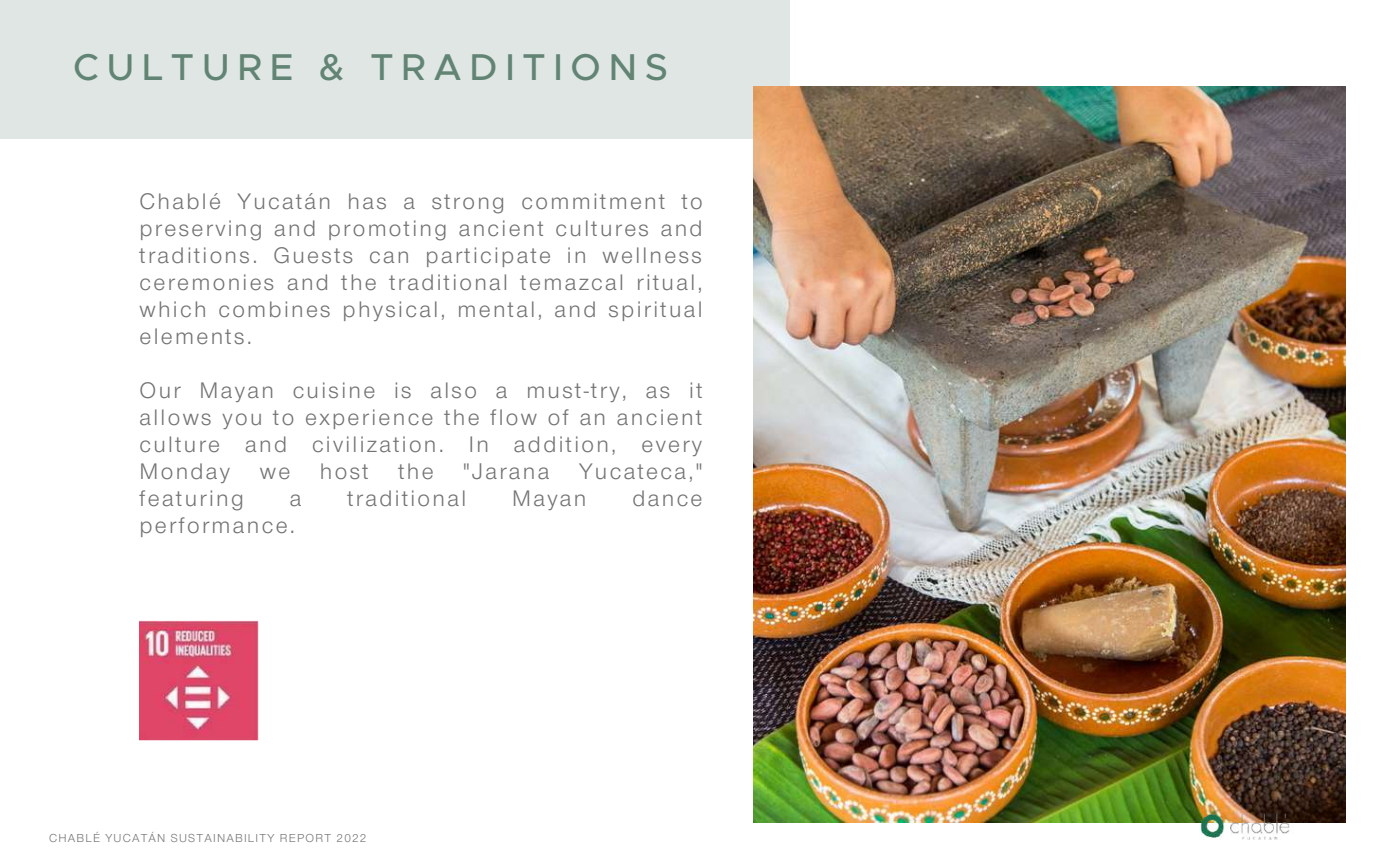
<style>
.page{position:relative;width:1377px;height:864px;background:#fff}
.page>*{position:absolute;margin:0;border:0;box-sizing:border-box;transform-origin:0 0}
.t1{font:500 37.5px "Metropolis";letter-spacing:.2em;color:#628474}
.t2{font:23.4px/27px "Nimbus San Nov T";letter-spacing:.1em;color:#737372;text-align:justify}
.t3{font:12px "Nimbus San Nov T";letter-spacing:.1em;color:#737372}
</style>
<div class="page">
<div style="left:0;top:0;width:790px;height:138px;background:#dfe6e3"></div>
<img style="left:140px;top:620px;width:119px;height:121px">
<img style="left:753px;top:86px;width:593px;height:736px">
<img style="left:1195px;top:812px;width:99px;height:28px">
<h1 class="t1" style="left:73px;top:50px;width:596px">CULTURE &amp; TRADITIONS</h1>
<p class="t2" style="left:140px;top:190px;width:565px">Chablé Yucatán has a strong commitment to preserving and promoting ancient cultures and traditions. Guests can participate in wellness ceremonies and the traditional temazcal ritual, which combines physical, mental, and spiritual elements.</p>
<p class="t2" style="left:140px;top:379px;width:564px">Our Mayan cuisine is also a must-try, as it allows you to experience the flow of an ancient culture and civilization. In addition, every Monday</p>
<p class="t2" style="left:260px;top:460px;width:32px">we</p>
<p class="t2" style="left:320px;top:460px;width:50px">host</p>
<p class="t2" style="left:398px;top:460px;width:37px">the</p>
<p class="t2" style="left:463px;top:460px;width:88px">"Jarana</p>
<p class="t2" style="left:579px;top:460px;width:125px">Yucateca,"</p>
<p class="t2" style="left:140px;top:487px;width:106px">featuring</p>
<p class="t2" style="left:290px;top:487px;width:13px">a</p>
<p class="t2" style="left:347px;top:487px;width:120px">traditional</p>
<p class="t2" style="left:512px;top:487px;width:76px">Mayan</p>
<p class="t2" style="left:632px;top:487px;width:72px">dance</p>
<p class="t2" style="left:140px;top:514px;width:157px">performance.</p>
<p class="t3" style="left:49px;top:833px;width:319px">CHABLÉ YUCATÁN SUSTAINABILITY REPORT 2022</p>
</div>
